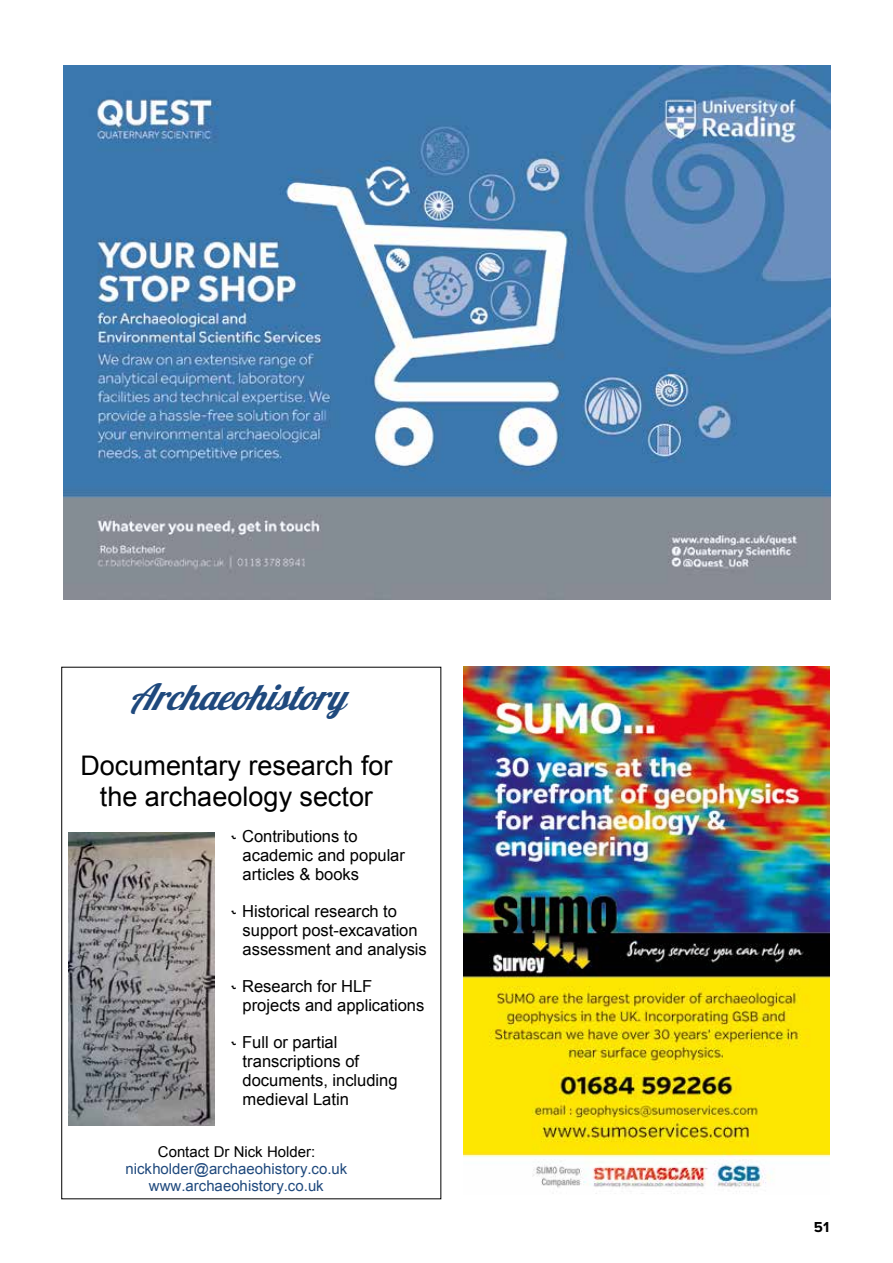
<style>
.page{position:relative;width:893px;height:1263px;background:#fff}
.page>*{position:absolute;margin:0;border:0;box-sizing:border-box;transform-origin:0 0}
.t1{font:italic 36px "Lobster 1.4";color:#1f497d}
.t2{font:27px/30.9px "Arial";color:#000;text-align:center}
.t3{font:16.5px/19px "Arial";color:#000}
.t4{font:15px/17.2px "Arial";color:#1f497d;text-align:center}
.t5{font:15px "Arial";color:#000}
.t6{font:700 15px "Proxima Nova";color:#000}
</style>
<div class="page">
<img style="left:64px;top:65px;width:767px;height:535px">
<img style="left:463px;top:667px;width:366px;height:527px">
<img style="left:69px;top:833px;width:146px;height:292px">
<h1 class="t1" style="left:128px;top:674px;width:218px">Archaeohistory</h1>
<h2 class="t2" style="left:81px;top:750px;width:314px">Documentary research for the archaeology sector</h2>
<p class="t3" style="left:243px;top:827px;width:164px;text-indent:-11px">˞ Contributions to academic and popular articles &amp; books</p>
<p class="t3" style="left:243px;top:902px;width:186px;text-indent:-11px">˞ Historical research to support post-excavation assessment and analysis</p>
<p class="t3" style="left:243px;top:977px;width:183px;text-indent:-11px">˞ Research for HLF projects and applications</p>
<p class="t3" style="left:243px;top:1033px;width:156px;text-indent:-11px">˞ Full or partial transcriptions of documents, including medieval Latin</p>
<p class="t5" style="left:158px;top:1141px;width:159px">Contact Dr Nick Holder:</p>
<p class="t4" style="left:126px;top:1160px;width:223px">nickholder@archaeohistory.co.uk www.archaeohistory.co.uk</p>
<p class="t6" style="left:814px;top:1219px;width:17px">51</p>
</div>
